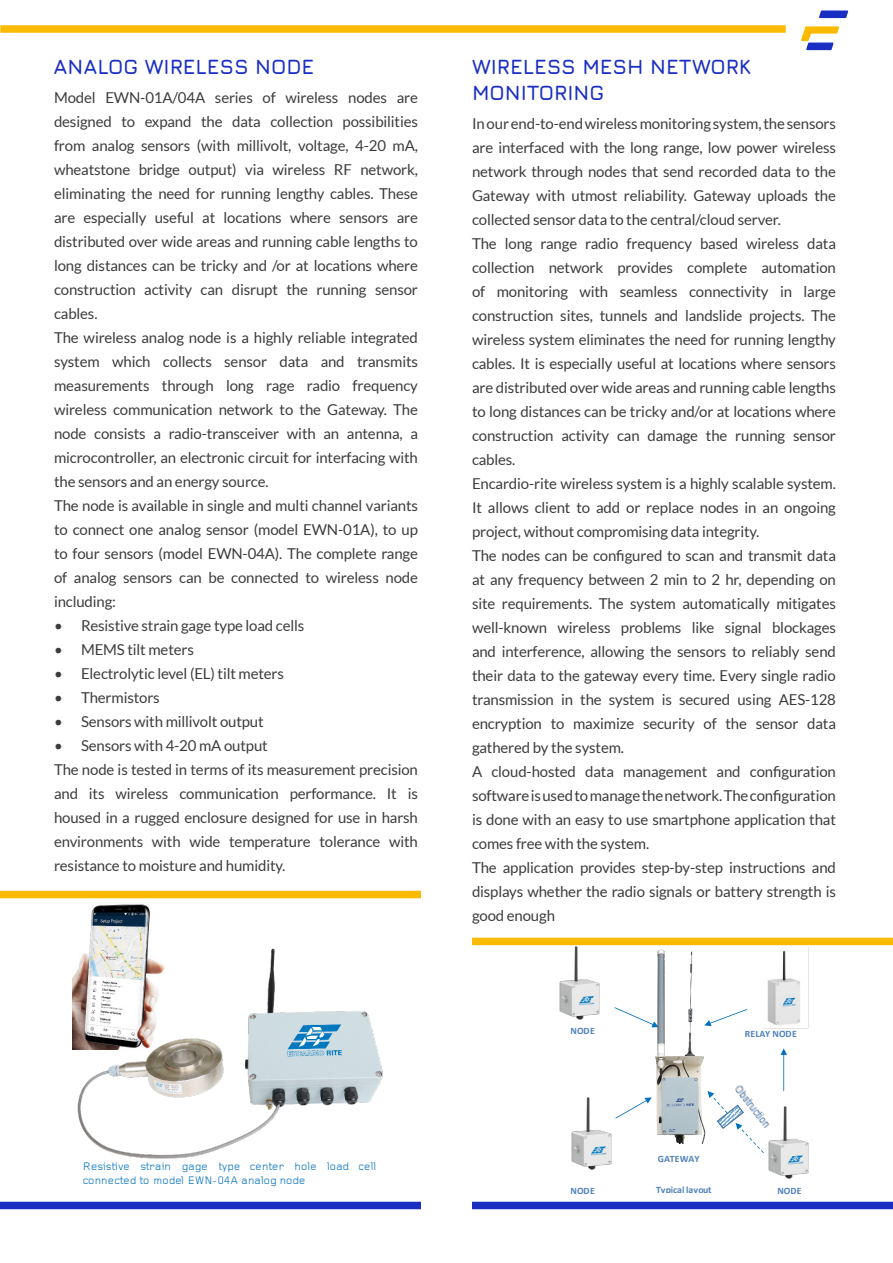
<style>
.page{position:relative;width:893px;height:1263px;background:#fff}
.page>*{position:absolute;margin:0;border:0;box-sizing:border-box;transform-origin:0 0}
.t1{font:700 21px "Jura";color:#1a2fc1}
.t2{font:15px/24px "Lato";letter-spacing:-.01em;color:#3c3c3c;text-align:justify}
.t3{font:11.25px/14.1px "Foundry Gridnik";color:#0070c0}
.t4{font:700 9.75px "Calibri";letter-spacing:.005em;color:#4f81bd}
</style>
<div class="page">
<svg style="left:819px;top:10px;width:29px;height:8px"></svg>
<svg style="left:801px;top:26px;width:38px;height:24px"></svg>
<div style="left:0;top:25px;width:786px;height:8px;background:#faba00"></div>
<div style="left:0;top:1202px;width:421px;height:7px;background:#1a2fc1"></div>
<div style="left:472px;top:1202px;width:421px;height:7px;background:#1a2fc1"></div>
<div style="left:0;top:891px;width:421px;height:7px;background:#faba00"></div>
<div style="left:472px;top:938px;width:421px;height:7px;background:#faba00"></div>
<img style="left:89px;top:904px;width:61px;height:42px">
<img style="left:73px;top:946px;width:310px;height:213px">
<svg style="left:615px;top:1097px;width:30px;height:21px"></svg>
<img style="left:571px;top:1097px;width:40px;height:73px">
<img style="left:768px;top:1106px;width:40px;height:73px">
<img style="left:767px;top:950px;width:33px;height:76px">
<img style="left:559px;top:947px;width:40px;height:72px">
<svg style="left:614px;top:1007px;width:31px;height:15px"></svg>
<svg style="left:716px;top:1009px;width:31px;height:13px"></svg>
<svg style="left:716px;top:1100px;width:48px;height:53px"></svg>
<svg style="left:780px;top:1048px;width:7px;height:43px"></svg>
<img style="left:726px;top:1079px;width:55px;height:64px">
<img style="left:645px;top:949px;width:71px;height:194px">
<p class="t1" style="left:53px;top:52px;width:262px">ANALOG WIRELESS NODE</p>
<p class="t1" style="left:472px;top:52px;width:281px">WIRELESS MESH NETWORK</p>
<p class="t1" style="left:472px;top:77px;width:134px">MONITORING</p>
<p class="t2" style="left:54px;top:86px;width:365px">Model EWN-01A/04A series of wireless nodes are designed to expand the data collection possibilities from analog sensors (with millivolt, voltage, 4-20 mA, wheatstone bridge output) via wireless RF network, eliminating the need for running lengthy cables. These are especially useful at locations where sensors are distributed over wide areas and running cable lengths to long distances can be tricky and /or at locations where construction activity can disrupt the running sensor cables.</p>
<p class="t2" style="left:54px;top:326px;width:365px">The wireless analog node is a highly reliable integrated system which collects sensor data and transmits measurements through long rage radio frequency wireless communication network to the Gateway. The node consists a radio-transceiver with an antenna, a microcontroller, an electronic circuit for interfacing with the sensors and an energy source.</p>
<p class="t2" style="left:54px;top:494px;width:365px">The node is available in single and multi channel variants to connect one analog sensor (model EWN-01A), to up to four sensors (model EWN-04A). The complete range of analog sensors can be connected to wireless node including:</p>
<p class="t2" style="left:54px;top:614px;width:252px">• Resistive strain gage type load cells</p>
<p class="t2" style="left:54px;top:638px;width:141px">• MEMS tilt meters</p>
<p class="t2" style="left:54px;top:662px;width:232px">• Electrolytic level (EL) tilt meters</p>
<p class="t2" style="left:54px;top:686px;width:107px">• Thermistors</p>
<p class="t2" style="left:54px;top:710px;width:211px">• Sensors with millivolt output</p>
<p class="t2" style="left:54px;top:734px;width:215px">• Sensors with 4-20 mA output</p>
<p class="t2" style="left:54px;top:758px;width:365px">The node is tested in terms of its measurement precision and its wireless communication performance. It is housed in a rugged enclosure designed for use in harsh environments with wide temperature tolerance with resistance to moisture and humidity.</p>
<p class="t2" style="left:472px;top:112px;width:365px">In our end-to-end wireless monitoring system, the sensors are interfaced with the long range, low power wireless network through nodes that send recorded data to the Gateway with utmost reliability. Gateway uploads the collected sensor data to the central/cloud server.</p>
<p class="t2" style="left:472px;top:232px;width:365px">The long range radio frequency based wireless data collection network provides complete automation of monitoring with seamless connectivity in large construction sites, tunnels and landslide projects. The wireless system eliminates the need for running lengthy cables. It is especially useful at locations where sensors are distributed over wide areas and running cable lengths to long distances can be tricky and/or at locations where construction activity can damage the running sensor cables.</p>
<p class="t2" style="left:472px;top:472px;width:365px">Encardio-rite wireless system is a highly scalable system.<br>It allows client to add or replace nodes in an ongoing project, without compromising data integrity.</p>
<p class="t2" style="left:472px;top:544px;width:365px">The nodes can be configured to scan and transmit data at any frequency between 2 min to 2 hr, depending on site requirements. The system automatically mitigates well-known wireless problems like signal blockages and interference, allowing the sensors to reliably send their data to the gateway every time. Every single radio transmission in the system is secured using AES-128 encryption to maximize security of the sensor data gathered by the system.</p>
<p class="t2" style="left:472px;top:760px;width:365px">A cloud-hosted data management and configuration software is used to manage the network. The configuration is done with an easy to use smartphone application that comes free with the system.</p>
<p class="t2" style="left:472px;top:856px;width:365px">The application provides step-by-step instructions and displays whether the radio signals or battery strength is good enough</p>
<p class="t3" style="left:83px;top:1159px;width:295px">Resistive strain gage type center hole load cell connected to model EWN-04A analog node</p>
<p class="t4" style="left:571px;top:1024px;width:26px">NODE</p>
<p class="t4" style="left:745px;top:1027px;width:53px">RELAY NODE</p>
<p class="t4" style="left:658px;top:1152px;width:43px">GATEWAY</p>
<p class="t4" style="left:571px;top:1184px;width:26px">NODE</p>
<p class="t4" style="left:656px;top:1183px;width:57px">Typical layout</p>
<p class="t4" style="left:777px;top:1184px;width:26px">NODE</p>
</div>
